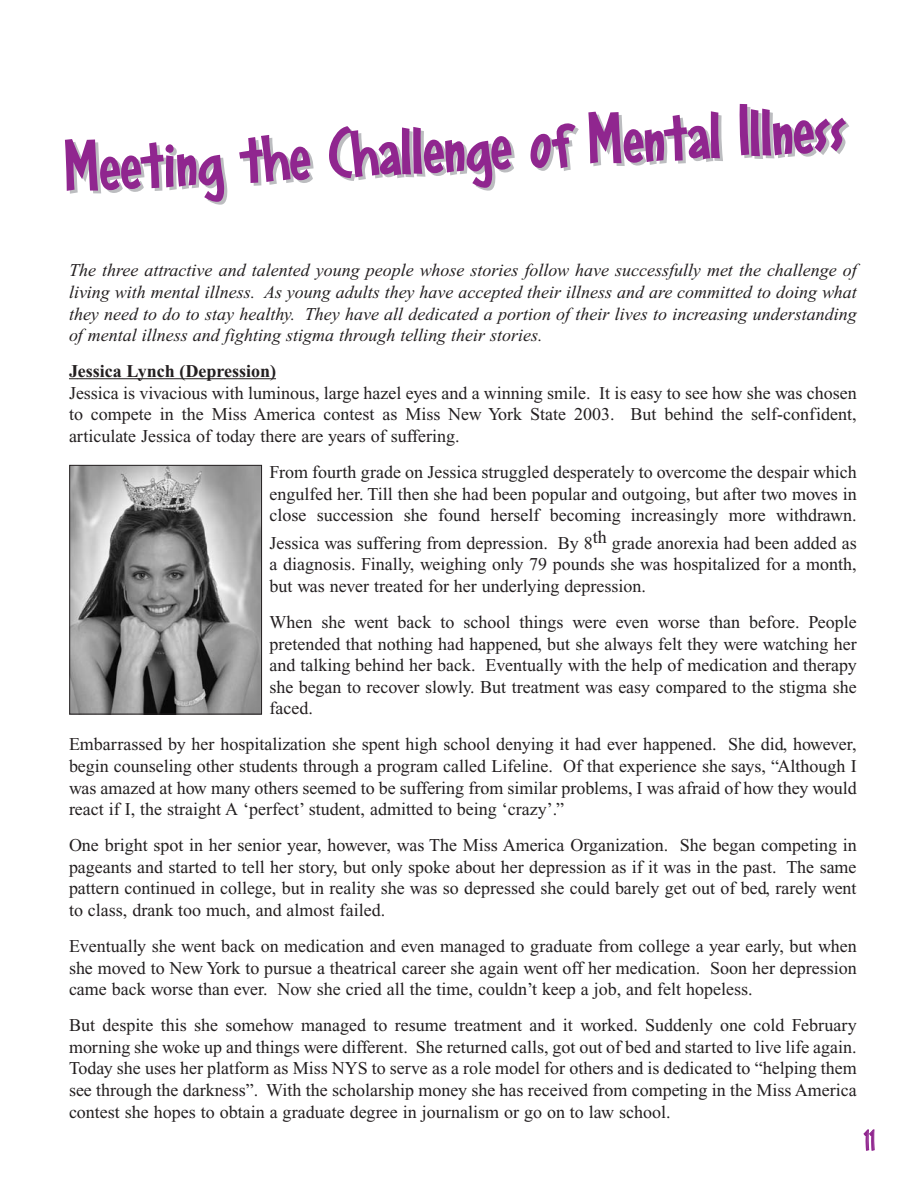
<style>
.page{position:relative;width:918px;height:1188px;background:#fff}
.page>*{position:absolute;margin:0;border:0;box-sizing:border-box;transform-origin:0 0}
.t1{font:500 72px "Smile ICG";color:#90268f}
.t2{font:500 28.5px "Smile ICG";color:#90268f}
.t3{font:18px/21.6px "Times New Roman";color:#231f20;text-align:justify}
.t4{font:italic 18px/21.6px "Times New Roman";color:#231f20;text-align:justify}
.t5{font:700 18px "Times New Roman";color:#231f20}
</style>
<div class="page">
<hr style="left:78px;top:378px;width:61px;height:1px;background:#231f20">
<hr style="left:138px;top:378px;width:87px;height:1px;background:#231f20">
<hr style="left:224px;top:378px;width:52px;height:1px;background:#231f20">
<img style="left:71px;top:467px;width:189px;height:245px">
<div style="left:69px;top:465px;width:193px;height:249px;border:1px solid #231f20"></div>
<h1 class="t1" style="left:63px;top:147px;width:784px;rotate:-3deg">Meeting the Challenge of Mental Illness</h1>
<p class="t4" style="left:69px;top:261px;width:789px">The three attractive and talented young people whose stories follow have successfully met the challenge of living with mental illness. As young adults they have accepted their illness and are committed to doing what they need to do to stay healthy. They have all dedicated a portion of their lives to increasing understanding of mental illness and fighting stigma through telling their stories.</p>
<p class="t5" style="left:69px;top:365px;width:209px">Jessica Lynch (Depression)</p>
<p class="t3" style="left:69px;top:384px;width:789px">Jessica is vivacious with luminous, large hazel eyes and a winning smile. It is easy to see how she was chosen to compete in the Miss America contest as Miss New York State 2003. But behind the self-confident, articulate Jessica of today there are years of suffering.</p>
<p class="t3" style="left:269px;top:463px;width:589px">From fourth grade on Jessica struggled desperately to overcome the despair which engulfed her. Till then she had been popular and outgoing, but after two moves in close succession she found herself becoming increasingly more withdrawn.</p>
<p class="t3" style="left:269px;top:534px;width:589px">Jessica was suffering from depression. By 8th grade anorexia had been added as a diagnosis. Finally, weighing only 79 pounds she was hospitalized for a month, but was never treated for her underlying depression.</p>
<p class="t3" style="left:269px;top:613px;width:589px">When she went back to school things were even worse than before. People pretended that nothing had happened, but she always felt they were watching her and talking behind her back. Eventually with the help of medication and therapy she began to recover slowly. But treatment was easy compared to the stigma she faced.</p>
<p class="t3" style="left:69px;top:735px;width:789px">Embarrassed by her hospitalization she spent high school denying it had ever happened. She did, however, begin counseling other students through a program called Lifeline. Of that experience she says, “Although I was amazed at how many others seemed to be suffering from similar problems, I was afraid of how they would react if I, the straight A ‘perfect’ student, admitted to being ‘crazy’.”</p>
<p class="t3" style="left:69px;top:836px;width:789px">One bright spot in her senior year, however, was The Miss America Organization. She began competing in pageants and started to tell her story, but only spoke about her depression as if it was in the past. The same pattern continued in college, but in reality she was so depressed she could barely get out of bed, rarely went to class, drank too much, and almost failed.</p>
<p class="t3" style="left:69px;top:937px;width:789px">Eventually she went back on medication and even managed to graduate from college a year early, but when she moved to New York to pursue a theatrical career she again went off her medication. Soon her depression came back worse than ever. Now she cried all the time, couldn’t keep a job, and felt hopeless.</p>
<p class="t3" style="left:69px;top:1016px;width:789px">But despite this she somehow managed to resume treatment and it worked. Suddenly one cold February morning she woke up and things were different. She returned calls, got out of bed and started to live life again.<br>Today she uses her platform as Miss NYS to serve as a role model for others and is dedicated to “helping them see through the darkness”. With the scholarship money she has received from competing in the Miss America contest she hopes to obtain a graduate degree in journalism or go on to law school.</p>
<h2 class="t2" style="left:864px;top:1132px;width:13px">11</h2>
</div>
